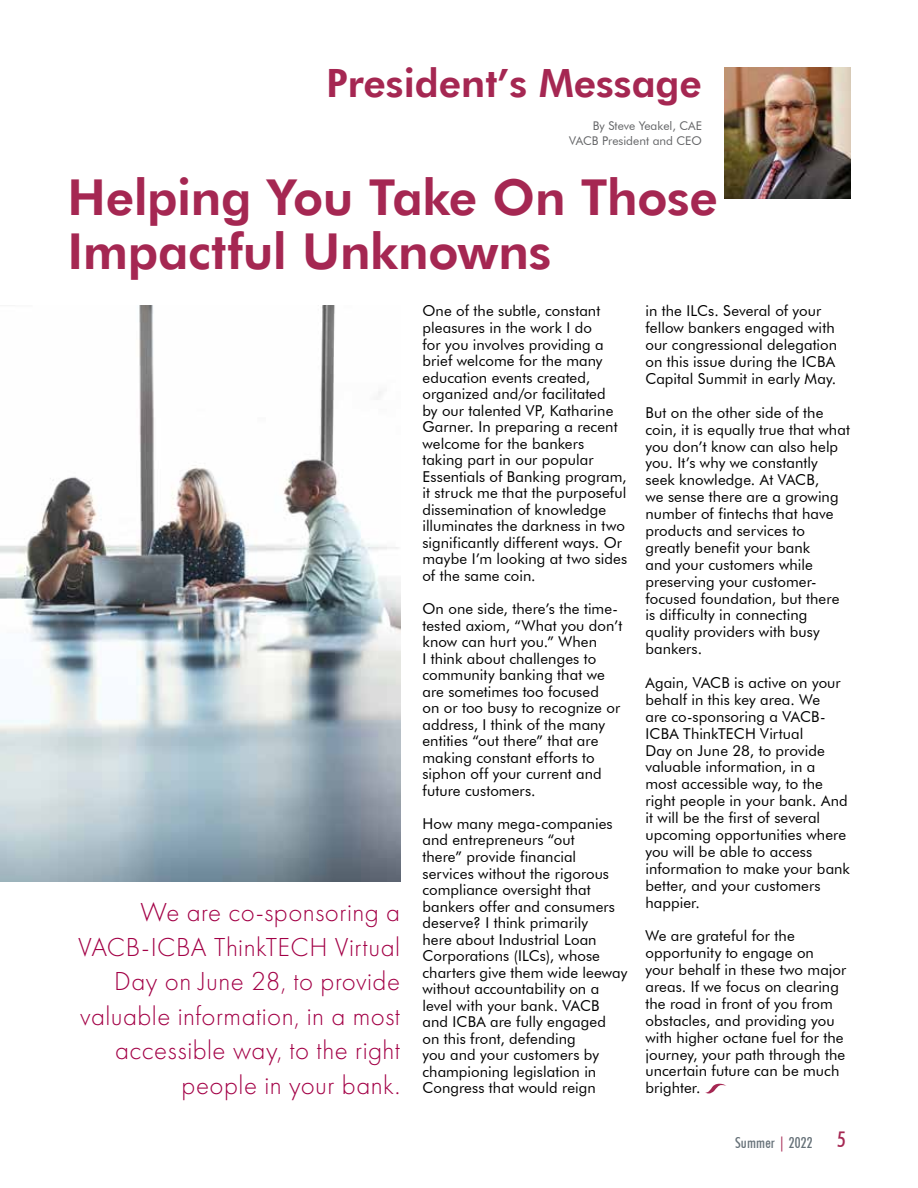
<style>
.page{position:relative;width:918px;height:1188px;background:#fff}
.page>*{position:absolute;margin:0;border:0;box-sizing:border-box;transform-origin:0 0}
.t1{font:800 49.5px/54px "Futura BT";letter-spacing:-.01em;color:#a52752}
.t2{font:800 39px "Futura BT";color:#a52752}
.t3{font:300 27px/34.5px "Futura PT";letter-spacing:.015em;color:#a30046;text-align:right}
.t4{font:15px/16.5px "Futura BT";letter-spacing:.005em;color:#000}
.t5{font:500 condensed 15px "Futura BT";letter-spacing:.01em;color:#677279}
.t6{font:12px/15px "Futura BT";color:#636466;text-align:right}
.s1{color:#a52752}
.s2{font-size:21.6px;color:#a52752}
</style>
<div class="page">
<img style="left:725px;top:67px;width:125px;height:131px">
<img style="left:0;top:305px;width:400px;height:576px">
<svg style="left:705px;top:1084px;width:21px;height:10px"></svg>
<h2 class="t2" style="left:326px;top:59px;width:377px">President’s Message</h2>
<p class="t6" style="left:569px;top:118px;width:134px">By Steve Yeakel, CAE<br>VACB President and CEO</p>
<h1 class="t1" style="left:68px;top:170px;width:652px">Helping You Take On Those<br>Impactful Unknowns</h1>
<h3 class="t3" style="left:78px;top:895px;width:323px">We are co-sponsoring a<br>VACB-ICBA ThinkTECH Virtual<br>Day on June 28, to provide valuable information, in a most accessible way, to the right people in your bank.</h3>
<p class="t4" style="left:422px;top:303px;width:206px">One of the subtle, constant pleasures in the work I do<br>for you involves providing a brief welcome for the many education events created, organized and/or facilitated<br>by our talented VP, Katharine<br>Garner. In preparing a recent welcome for the bankers taking part in our popular<br>Essentials of Banking program, it struck me that the purposeful dissemination of knowledge illuminates the darkness in two significantly different ways. Or maybe I’m looking at two sides of the same coin.</p>
<p class="t4" style="left:422px;top:600px;width:201px">On one side, there’s the time&shy;tested axiom, “What you don’t know can hurt you.” When<br>I think about challenges to community banking that we are sometimes too focused<br>on or too busy to recognize or address, I think of the many entities “out there” that are making constant efforts to siphon off your current and future customers.</p>
<p class="t4" style="left:422px;top:815px;width:206px">How many mega-companies and entrepreneurs “out<br>there” provide financial services without the rigorous compliance oversight that bankers offer and consumers deserve? I think primarily<br>here about Industrial Loan<br>Corporations (ILCs), whose charters give them wide leeway without accountability on a level with your bank. VACB and ICBA are fully engaged<br>on this front, defending<br>you and your customers by championing legislation in<br>Congress that would reign</p>
<p class="t4" style="left:645px;top:302px;width:193px;line-height:17px">in the ILCs. Several of your fellow bankers engaged with our congressional delegation on this issue during the ICBA<br>Capital Summit in early May.</p>
<p class="t4" style="left:645px;top:404px;width:206px;line-height:17px">But on the other side of the coin, it is equally true that what you don’t know can also help you. It’s why we constantly seek knowledge. At VACB,<br>we sense there are a growing number of fintechs that have products and services to greatly benefit your bank<br>and your customers while preserving your customer&shy;focused foundation, but there is difficulty in connecting quality providers with busy bankers.</p>
<p class="t4" style="left:645px;top:674px;width:206px;line-height:17px">Again, VACB is active on your behalf in this key area. We<br>are co-sponsoring a VACB-<br>ICBA ThinkTECH Virtual<br>Day on June 28, to provide valuable information, in a most accessible way, to the right people in your bank. And it will be the first of several upcoming opportunities where you will be able to access information to make your bank better, and your customers happier.</p>
<p class="t4" style="left:645px;top:927px;width:202px;line-height:17px">We are grateful for the opportunity to engage on your behalf in these two major areas. If we focus on clearing the road in front of you from obstacles, and providing you with higher octane fuel for the journey, your path through the uncertain future can be much brighter.</p>
<p class="t5" style="left:735px;top:1134px;width:112px">Summer <span class="s1">|</span> 2022 <span class="s2">5</span></p>
</div>
